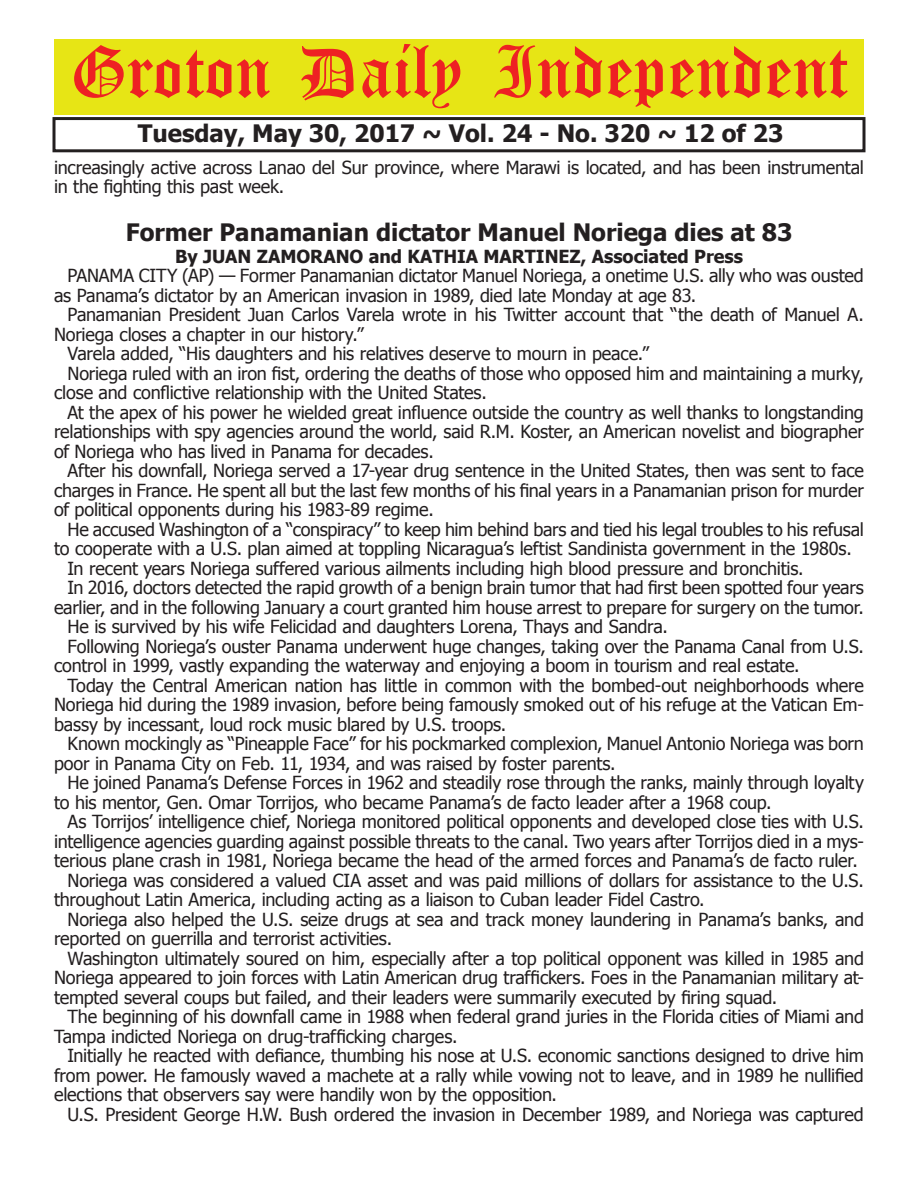
<style>
.page{position:relative;width:918px;height:1188px;background:#fff}
.page>*{position:absolute;margin:0;border:0;box-sizing:border-box;transform-origin:0 0}
.t1{font:54px "Old English Five";color:#ee2123}
.t2{font:700 24px "Tahoma";color:#231f20}
.t3{font:18px/19.5px "Tahoma";letter-spacing:-.015em;color:#231f20}
.t4{font:700 18px "Tahoma";color:#231f20}
</style>
<div class="page">
<div style="left:52px;top:117px;width:814px;height:35px;border:3px solid #231f20"></div>
<div style="left:54px;top:40px;width:810px;height:75px;background:#e7e515"></div>
<h1 class="t1" style="left:70px;top:47px;width:779px">Groton Daily Independent</h1>
<h2 class="t2" style="left:138px;top:116px;width:647px">Tuesday, May 30, 2017 ~ Vol. 24 - No. 320 ~ 12 of 23</h2>
<p class="t3" style="left:54px;top:156px;width:812px">increasingly active across Lanao del Sur province, where Marawi is located, and has been instrumental in the fighting this past week.</p>
<h2 class="t2" style="left:126px;top:216px;width:668px">Former Panamanian dictator Manuel Noriega dies at 83</h2>
<p class="t4" style="left:175px;top:244px;width:570px">By JUAN ZAMORANO and KATHIA MARTINEZ, Associated Press</p>
<p class="t3" style="left:54px;top:265px;width:811px;text-indent:14px">PANAMA CITY (AP) — Former Panamanian dictator Manuel Noriega, a onetime U.S. ally who was ousted as Panama’s dictator by an American invasion in 1989, died late Monday at age 83.</p>
<p class="t3" style="left:68px;top:304px;width:798px">Panamanian President Juan Carlos Varela wrote in his Twitter account that “the death of Manuel A.</p>
<p class="t3" style="left:54px;top:324px;width:311px">Noriega closes a chapter in our history.”</p>
<p class="t3" style="left:68px;top:343px;width:583px">Varela added, “His daughters and his relatives deserve to mourn in peace.”</p>
<p class="t3" style="left:68px;top:363px;width:798px">Noriega ruled with an iron fist, ordering the deaths of those who opposed him and maintaining a murky,</p>
<p class="t3" style="left:54px;top:382px;width:434px">close and conflictive relationship with the United States.</p>
<p class="t3" style="left:68px;top:402px;width:798px">At the apex of his power he wielded great influence outside the country as well thanks to longstanding</p>
<p class="t3" style="left:54px;top:421px;width:811px">relationships with spy agencies around the world, said R.M. Koster, an American novelist and biographer</p>
<p class="t3" style="left:54px;top:441px;width:381px">of Noriega who has lived in Panama for decades.</p>
<p class="t3" style="left:68px;top:460px;width:798px">After his downfall, Noriega served a 17-year drug sentence in the United States, then was sent to face</p>
<p class="t3" style="left:54px;top:480px;width:811px">charges in France. He spent all but the last few months of his final years in a Panamanian prison for murder</p>
<p class="t3" style="left:54px;top:499px;width:381px">of political opponents during his 1983-89 regime.</p>
<p class="t3" style="left:68px;top:519px;width:798px">He accused Washington of a “conspiracy” to keep him behind bars and tied his legal troubles to his refusal</p>
<p class="t3" style="left:54px;top:538px;width:799px">to cooperate with a U.S. plan aimed at toppling Nicaragua’s leftist Sandinista government in the 1980s.</p>
<p class="t3" style="left:68px;top:558px;width:738px">In recent years Noriega suffered various ailments including high blood pressure and bronchitis.</p>
<p class="t3" style="left:68px;top:577px;width:798px">In 2016, doctors detected the rapid growth of a benign brain tumor that had first been spotted four years</p>
<p class="t3" style="left:54px;top:597px;width:812px">earlier, and in the following January a court granted him house arrest to prepare for surgery on the tumor.</p>
<p class="t3" style="left:68px;top:616px;width:602px">He is survived by his wife Felicidad and daughters Lorena, Thays and Sandra.</p>
<p class="t3" style="left:68px;top:636px;width:798px">Following Noriega’s ouster Panama underwent huge changes, taking over the Panama Canal from U.S.</p>
<p class="t3" style="left:54px;top:655px;width:747px">control in 1999, vastly expanding the waterway and enjoying a boom in tourism and real estate.</p>
<p class="t3" style="left:68px;top:675px;width:798px">Today the Central American nation has little in common with the bombed-out neighborhoods where</p>
<p class="t3" style="left:54px;top:694px;width:812px">Noriega hid during the 1989 invasion, before being famously smoked out of his refuge at the Vatican Em-</p>
<p class="t3" style="left:54px;top:714px;width:454px">bassy by incessant, loud rock music blared by U.S. troops.</p>
<p class="t3" style="left:68px;top:733px;width:798px">Known mockingly as “Pineapple Face” for his pockmarked complexion, Manuel Antonio Noriega was born</p>
<p class="t3" style="left:54px;top:753px;width:563px">poor in Panama City on Feb. 11, 1934, and was raised by foster parents.</p>
<p class="t3" style="left:68px;top:772px;width:798px">He joined Panama’s Defense Forces in 1962 and steadily rose through the ranks, mainly through loyalty</p>
<p class="t3" style="left:54px;top:792px;width:719px">to his mentor, Gen. Omar Torrijos, who became Panama’s de facto leader after a 1968 coup.</p>
<p class="t3" style="left:68px;top:811px;width:798px">As Torrijos’ intelligence chief, Noriega monitored political opponents and developed close ties with U.S.</p>
<p class="t3" style="left:54px;top:831px;width:812px">intelligence agencies guarding against possible threats to the canal. Two years after Torrijos died in a mys-</p>
<p class="t3" style="left:54px;top:850px;width:805px">terious plane crash in 1981, Noriega became the head of the armed forces and Panama’s de facto ruler.</p>
<p class="t3" style="left:68px;top:870px;width:798px">Noriega was considered a valued CIA asset and was paid millions of dollars for assistance to the U.S.</p>
<p class="t3" style="left:54px;top:889px;width:652px">throughout Latin America, including acting as a liaison to Cuban leader Fidel Castro.</p>
<p class="t3" style="left:68px;top:909px;width:798px">Noriega also helped the U.S. seize drugs at sea and track money laundering in Panama’s banks, and</p>
<p class="t3" style="left:54px;top:928px;width:340px">reported on guerrilla and terrorist activities.</p>
<p class="t3" style="left:68px;top:948px;width:798px">Washington ultimately soured on him, especially after a top political opponent was killed in 1985 and</p>
<p class="t3" style="left:54px;top:967px;width:812px">Noriega appeared to join forces with Latin American drug traffickers. Foes in the Panamanian military at-</p>
<p class="t3" style="left:54px;top:987px;width:725px">tempted several coups but failed, and their leaders were summarily executed by firing squad.</p>
<p class="t3" style="left:68px;top:1006px;width:798px">The beginning of his downfall came in 1988 when federal grand juries in the Florida cities of Miami and</p>
<p class="t3" style="left:54px;top:1026px;width:405px">Tampa indicted Noriega on drug-trafficking charges.</p>
<p class="t3" style="left:68px;top:1045px;width:798px">Initially he reacted with defiance, thumbing his nose at U.S. economic sanctions designed to drive him</p>
<p class="t3" style="left:54px;top:1065px;width:811px">from power. He famously waved a machete at a rally while vowing not to leave, and in 1989 he nullified</p>
<p class="t3" style="left:54px;top:1084px;width:505px">elections that observers say were handily won by the opposition.</p>
<p class="t3" style="left:68px;top:1104px;width:798px">U.S. President George H.W. Bush ordered the invasion in December 1989, and Noriega was captured</p>
</div>
